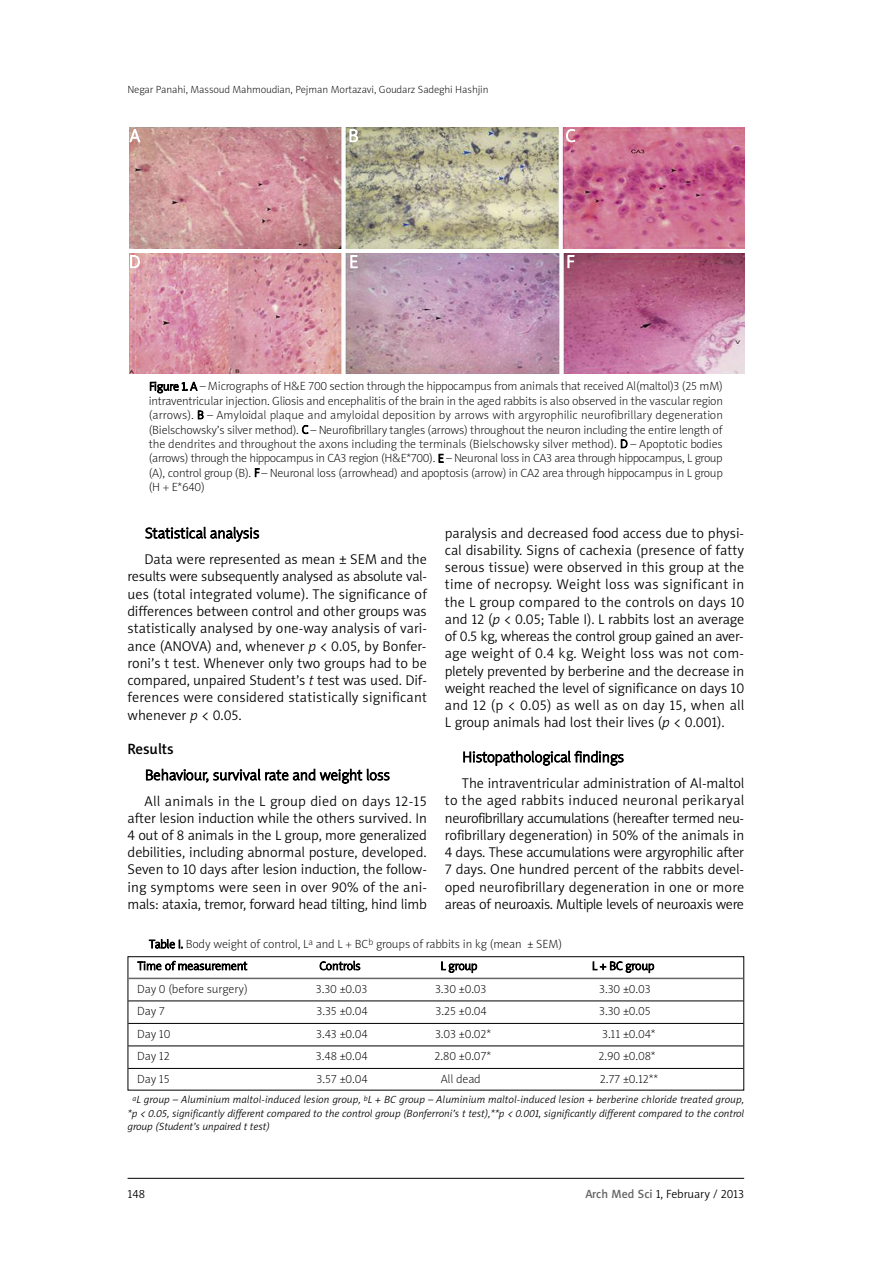
<style>
.page{position:relative;width:893px;height:1263px;background:#fff}
.page>*{position:absolute;margin:0;border:0;box-sizing:border-box;transform-origin:0 0}
.t1{font:18px "Naomi Sans EFNPS Thin";color:#fff}
.t2{font:15px "Naomi Sans EFNPS Thin";letter-spacing:-.005em;color:#000}
.t3{font:15px "Naomi Sans EFNPS Medium";color:#000}
.t4{font:14.25px/17.2px "Naomi Sans EFNPS Light";letter-spacing:-.005em;color:#000;text-align:justify}
.t5{font:12px/14.4px "Naomi Sans EFNPS Thin";color:#000;text-align:justify}
.t6{font:12px "Naomi Sans EFNPS Light";color:#000}
.t7{font:italic 10.5px/13.5px "Naomi Sans EFNPS Light";color:#000;text-align:justify}
.t8{font:10.5px "Naomi Sans EFNPS Thin";color:#000}
.s1{font-style:italic}
.s2{font-family:"Naomi Sans EFNPS Medium";color:#666}
</style>
<div class="page">
<hr style="left:128px;top:1178px;width:616px;height:1px;background:#000">
<img style="left:130px;top:128px;width:614px;height:120px">
<img style="left:129px;top:253px;width:615px;height:120px">
<div style="left:128px;top:956px;width:616px;height:134px;border:1px solid #000"></div>
<hr style="left:128px;top:978px;width:615px;height:1px;background:#666">
<hr style="left:128px;top:1001px;width:615px;height:1px;background:#000">
<hr style="left:128px;top:1023px;width:615px;height:1px;background:#000">
<hr style="left:128px;top:1046px;width:615px;height:1px;background:#000">
<hr style="left:128px;top:1068px;width:615px;height:1px;background:#000">
<p class="t8" style="left:128px;top:85px;width:362px">Negar Panahi, Massoud Mahmoudian, Pejman Mortazavi, Goudarz Sadeghi Hashjin</p>
<p class="t1" style="left:130px;top:129px;width:12px">A</p>
<p class="t1" style="left:348px;top:129px;width:12px">B</p>
<p class="t1" style="left:565px;top:129px;width:12px">C</p>
<p class="t1" style="left:129px;top:255px;width:13px">D</p>
<p class="t1" style="left:349px;top:255px;width:10px">E</p>
<p class="t1" style="left:566px;top:255px;width:10px">F</p>
<p class="t5" style="left:149px;top:380px;width:576px">Figure 1. A – Micrographs of H&amp;E 700 section through the hippocampus from animals that received Al(maltol)3 (25 mM) intraventricular injection. Gliosis and encephalitis of the brain in the aged rabbits is also observed in the vascular region (arrows). B – Amyloidal plaque and amyloidal deposition by arrows with argyrophilic neurofibrillary degeneration (Bielschowsky’s silver method). C – Neurofibrillary tangles (arrows) throughout the neuron including the entire length of the dendrites and throughout the axons including the terminals (Bielschowsky silver method). D – Apoptotic bodies (arrows) through the hippocampus in CA3 region (H&amp;E*700). E – Neuronal loss in CA3 area through hippocampus, L group (A), control group (B). F – Neuronal loss (arrowhead) and apoptosis (arrow) in CA2 area through hippocampus in L group (H + E*640)</p>
<p class="t2" style="left:145px;top:527px;width:116px">Statistical analysis</p>
<p class="t4" style="left:128px;top:552px;width:301px;text-indent:17px">Data were represented as mean ± SEM and the results were subsequently analysed as absolute val&shy;ues (total integrated volume). The significance of differences between control and other groups was statistically analysed by one-way analysis of vari&shy;ance (ANOVA) and, whenever <span class="s1">p</span> &lt; 0.05, by Bonfer&shy;roni’s t test. Whenever only two groups had to be compared, unpaired Student’s <span class="s1">t</span> test was used. Dif&shy;ferences were considered statistically significant whenever <span class="s1">p</span> &lt; 0.05.</p>
<p class="t3" style="left:128px;top:743px;width:48px">Results</p>
<p class="t2" style="left:145px;top:769px;width:246px">Behaviour, survival rate and weight loss</p>
<p class="t4" style="left:128px;top:794px;width:301px;text-indent:17px">All animals in the L group died on days 12-15 after lesion induction while the others survived. In 4 out of 8 animals in the L group, more generalized debilities, including abnormal posture, developed.<br>Seven to 10 days after lesion induction, the follow&shy;ing symptoms were seen in over 90% of the ani&shy;mals: ataxia, tremor, forward head tilting, hind limb</p>
<p class="t4" style="left:445px;top:525px;width:301px">paralysis and decreased food access due to physi&shy;cal disability. Signs of cachexia (presence of fatty serous tissue) were observed in this group at the time of necropsy. Weight loss was significant in the L group compared to the controls on days 10 and 12 (<span class="s1">p</span> &lt; 0.05; Table I). L rabbits lost an average of 0.5 kg, whereas the control group gained an aver&shy;age weight of 0.4 kg. Weight loss was not com&shy;pletely prevented by berberine and the decrease in weight reached the level of significance on days 10 and 12 (p &lt; 0.05) as well as on day 15, when all L group animals had lost their lives (<span class="s1">p</span> &lt; 0.001).</p>
<p class="t2" style="left:462px;top:751px;width:163px">Histopathological findings</p>
<p class="t4" style="left:445px;top:776px;width:301px;text-indent:17px">The intraventricular administration of Al-maltol to the aged rabbits induced neuronal perikaryal neurofibrillary accumulations (hereafter termed neu&shy;rofibrillary degeneration) in 50% of the animals in 4 days. These accumulations were argyrophilic after 7 days. One hundred percent of the rabbits devel&shy;oped neurofibrillary degeneration in one or more areas of neuroaxis. Multiple levels of neuroaxis were</p>
<p class="t5" style="left:149px;top:938px;width:414px">Table I. Body weight of control, L<sup>a</sup> and L + BC<sup>b</sup> groups of rabbits in kg (mean ± SEM)</p>
<p class="t5" style="left:137px;top:960px;width:111px">Time of measurement</p>
<p class="t5" style="left:319px;top:960px;width:43px">Controls</p>
<p class="t5" style="left:440px;top:960px;width:38px">L group</p>
<p class="t5" style="left:592px;top:960px;width:64px">L + BC group</p>
<p class="t5" style="left:137px;top:982px;width:112px">Day 0 (before surgery)</p>
<p class="t5" style="left:316px;top:982px;width:53px">3.30 ±0.03</p>
<p class="t5" style="left:435px;top:982px;width:53px">3.30 ±0.03</p>
<p class="t5" style="left:599px;top:982px;width:53px">3.30 ±0.03</p>
<p class="t5" style="left:137px;top:1005px;width:29px">Day 7</p>
<p class="t5" style="left:316px;top:1005px;width:53px">3.35 ±0.04</p>
<p class="t5" style="left:436px;top:1005px;width:53px">3.25 ±0.04</p>
<p class="t5" style="left:599px;top:1005px;width:53px">3.30 ±0.05</p>
<p class="t5" style="left:137px;top:1027px;width:35px">Day 10</p>
<p class="t5" style="left:316px;top:1027px;width:53px">3.43 ±0.04</p>
<p class="t5" style="left:435px;top:1027px;width:58px">3.03 ±0.02*</p>
<p class="t5" style="left:602px;top:1027px;width:55px">3.11 ±0.04*</p>
<p class="t5" style="left:137px;top:1050px;width:34px">Day 12</p>
<p class="t5" style="left:316px;top:1050px;width:53px">3.48 ±0.04</p>
<p class="t5" style="left:435px;top:1050px;width:58px">2.80 ±0.07*</p>
<p class="t5" style="left:599px;top:1050px;width:59px">2.90 ±0.08*</p>
<p class="t5" style="left:137px;top:1072px;width:34px">Day 15</p>
<p class="t5" style="left:317px;top:1072px;width:53px">3.57 ±0.04</p>
<p class="t5" style="left:441px;top:1072px;width:42px">All dead</p>
<p class="t5" style="left:600px;top:1072px;width:60px">2.77 ±0.12**</p>
<p class="t7" style="left:128px;top:1094px;width:618px;text-indent:5px"><sup>a</sup>L group – Aluminium maltol-induced lesion group, <sup>b</sup>L + BC group – Aluminium maltol-induced lesion + berberine chloride treated group, *p &lt; 0.05, significantly different compared to the control group (Bonferroni’s t test),**p &lt; 0.001, significantly different compared to the control group (Student’s unpaired t test)</p>
<p class="t6" style="left:128px;top:1189px;width:19px">148</p>
<p class="t6" style="left:585px;top:1189px;width:160px"><span class="s2">Arch Med Sci</span> 1, February / 2013</p>
</div>
